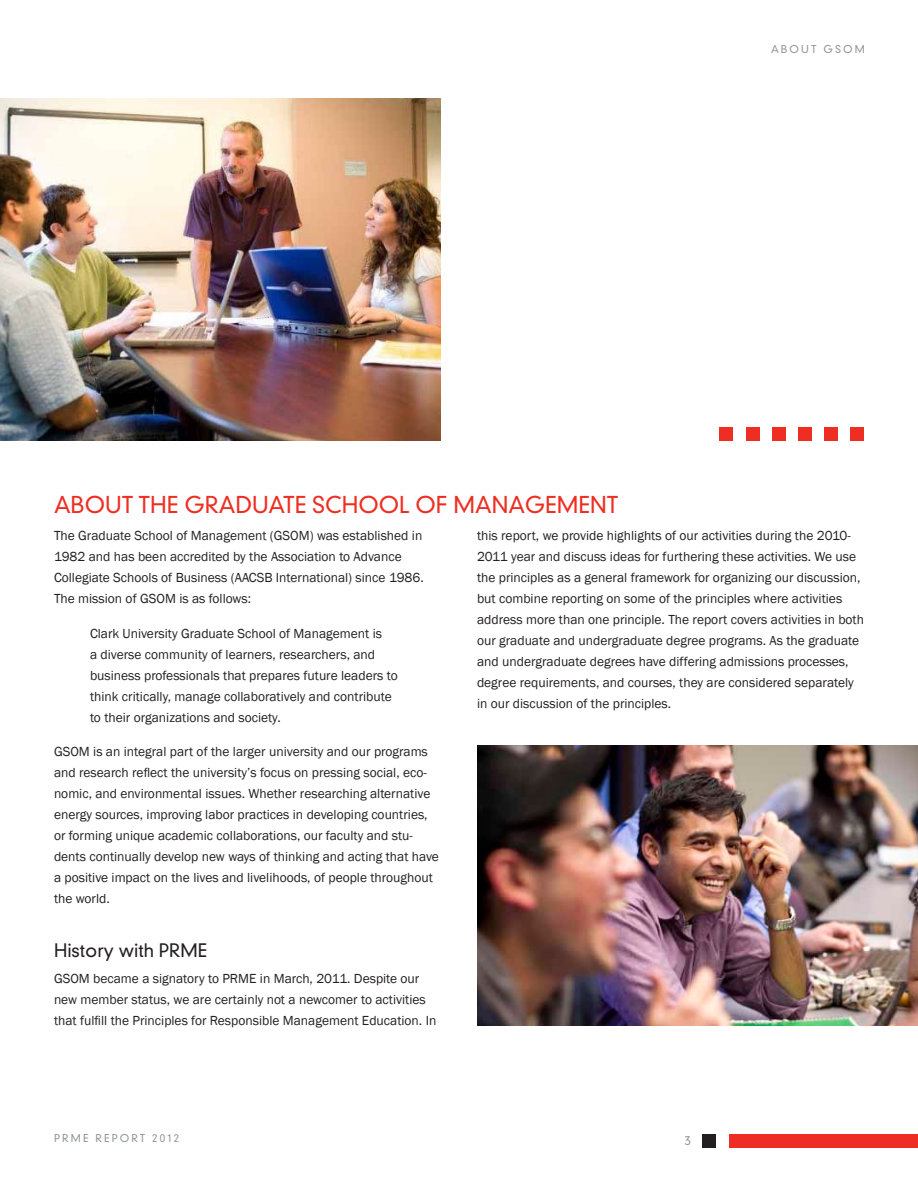
<style>
.page{position:relative;width:918px;height:1188px;background:#fff}
.page>*{position:absolute;margin:0;border:0;box-sizing:border-box;transform-origin:0 0}
.t1{font:300 22.5px "DIN Neuzeit Grotesk";color:#ee2e22}
.Sub_Header{font:300 18px "DIN Neuzeit Grotesk";color:#231f20}
.Text{font:13.5px/21px "Franklin Gothic";color:#231f20}
.t2{font:300 12px "DIN Neuzeit Grotesk";color:#939598}
.t3{font:300 10.5px "DIN Neuzeit Grotesk";letter-spacing:.2em;color:#939598}
</style>
<div class="page">
<div style="left:729px;top:1134px;width:189px;height:14px;background:#ee2e22"></div>
<div style="left:702px;top:1134px;width:14px;height:14px;background:#231f20"></div>
<img style="left:0;top:99px;width:441px;height:342px">
<img style="left:477px;top:745px;width:441px;height:281px">
<div style="left:719px;top:428px;width:14px;height:13px;background:#ee2e22"></div>
<div style="left:746px;top:428px;width:14px;height:13px;background:#ee2e22"></div>
<div style="left:772px;top:428px;width:14px;height:13px;background:#ee2e22"></div>
<div style="left:798px;top:428px;width:14px;height:13px;background:#ee2e22"></div>
<div style="left:824px;top:428px;width:14px;height:13px;background:#ee2e22"></div>
<div style="left:850px;top:428px;width:14px;height:13px;background:#ee2e22"></div>
<p class="t3" style="left:771px;top:43px;width:95px">ABOUT GSOM</p>
<p class="t1" style="left:54px;top:491px;width:566px">ABOUT THE GRADUATE SCHOOL OF MANAGEMENT</p>
<p class="Text" style="left:477px;top:526px;width:389px">this report, we provide highlights of our activities during the 2010- 2011 year and discuss ideas for furthering these activities. We use the principles as a general framework for organizing our discussion, but combine reporting on some of the principles where activities address more than one principle. The report covers activities in both our graduate and undergraduate degree programs. As the graduate and undergraduate degrees have differing admissions processes, degree requirements, and courses, they are considered separately in our discussion of the principles.</p>
<p class="Text" style="left:54px;top:526px;width:371px">The Graduate School of Management (GSOM) was established in 1982 and has been accredited by the Association to Advance Collegiate Schools of Business (AACSB International) since 1986.<br>The mission of GSOM is as follows:</p>
<p class="Text" style="left:90px;top:623px;width:309px">Clark University Graduate School of Management is<br>a diverse community of learners, researchers, and business professionals that prepares future leaders to think critically, manage collaboratively and contribute to their organizations and society.</p>
<p class="Text" style="left:54px;top:742px;width:386px">GSOM is an integral part of the larger university and our programs and research reflect the university’s focus on pressing social, eco&shy;nomic, and environmental issues. Whether researching alternative energy sources, improving labor practices in developing countries, or forming unique academic collaborations, our faculty and stu&shy;dents continually develop new ways of thinking and acting that have a positive impact on the lives and livelihoods, of people throughout the world.</p>
<p class="Sub_Header" style="left:54px;top:940px;width:155px">History with PRME</p>
<p class="Text" style="left:54px;top:968px;width:384px">GSOM became a signatory to PRME in March, 2011. Despite our new member status, we are certainly not a newcomer to activities that fulfill the Principles for Responsible Management Education. In</p>
<p class="t3" style="left:54px;top:1132px;width:127px">PRME REPORT 2012</p>
<p class="t2" style="left:685px;top:1133px;width:8px">3</p>
</div>
